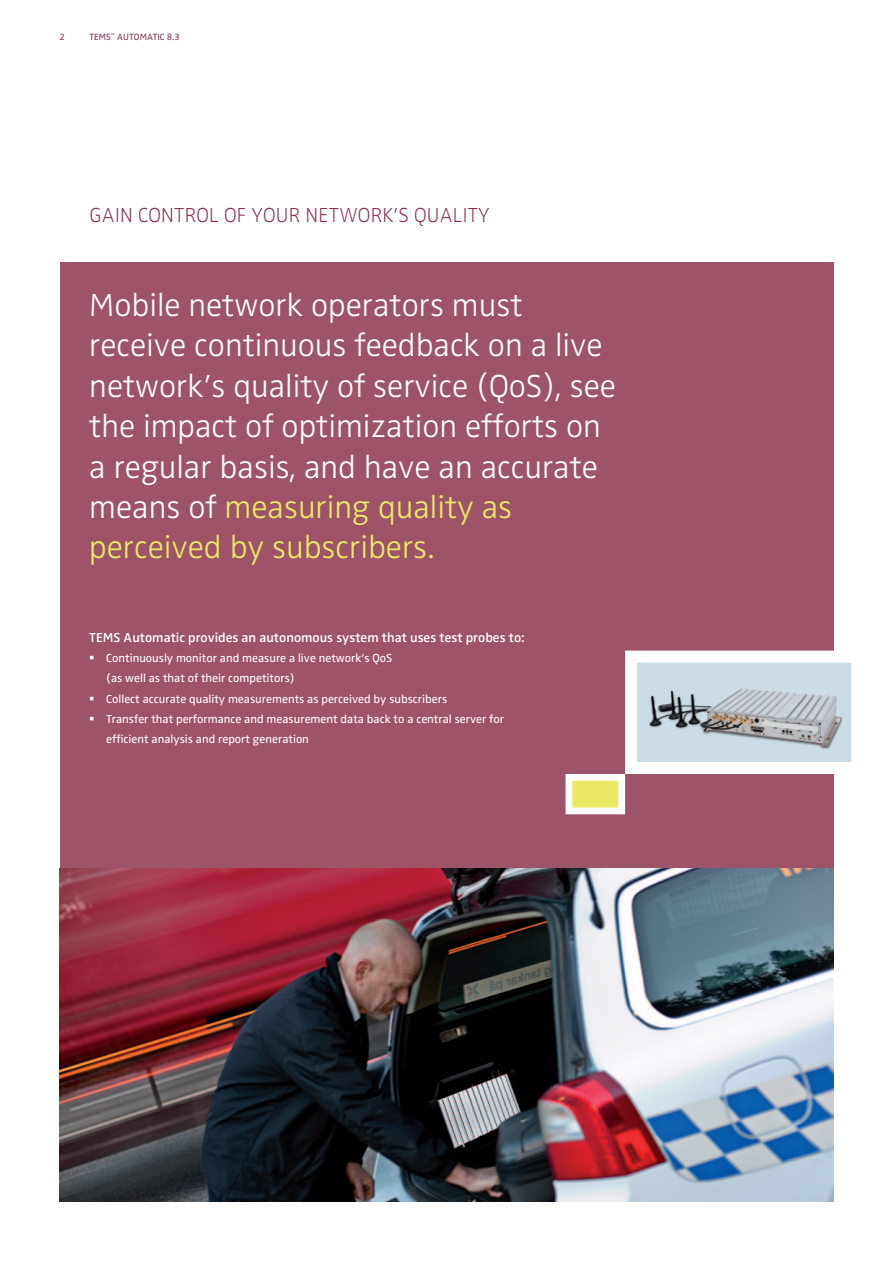
<style>
.page{position:relative;width:893px;height:1263px;background:#fff}
.page>*{position:absolute;margin:0;border:0;box-sizing:border-box;transform-origin:0 0}
._4_Lead{font:300 33px/40.3px "Ascom Zwo";color:#fff}
._1_Chapter_Heading{font:200 21px "Ascom Zwo";letter-spacing:.01em;color:#8c2e53}
._5_Caption_Marginali{font:600 13.5px "Ascom Zwo";color:#fff}
._5_Caption_Marginali-2{font:12px/20.2px "Ascom Zwo";color:#fff}
._6_Running_Head{font:9.3px "Ascom Zwo";letter-spacing:.01em;color:#8c2e53}
._6_Footnote_Identifi{font:9.3px "Ascom Zwo";color:#8c2e53}
.s1{color:#eae964}
</style>
<div class="page">
<div style="left:60px;top:263px;width:773px;height:938px;background:#9e5468"></div>
<img style="left:60px;top:868px;width:773px;height:333px">
<img style="left:638px;top:664px;width:212px;height:97px">
<div style="left:625px;top:651px;width:238px;height:123px;border:12px solid #fff"></div>
<div style="left:565px;top:774px;width:60px;height:40px;background:#eae964;border:7px solid #fff"></div>
<p class="_6_Footnote_Identifi" style="left:60px;top:32px;width:7px">2</p>
<p class="_6_Running_Head" style="left:89px;top:32px;width:92px">TEMS<sup>™</sup> AUTOMATIC 8.3</p>
<p class="_1_Chapter_Heading" style="left:89px;top:203px;width:402px">GAIN CONTROL OF YOUR NETWORK’S QUALITY</p>
<p class="_4_Lead" style="left:89px;top:285px;width:528px">Mobile network operators must receive continuous feedback on a live network’s quality of service (QoS), see the impact of optimization efforts on a regular basis, and have an accurate means of <span class="s1">measuring quality as perceived by subscribers.</span></p>
<p class="_5_Caption_Marginali" style="left:89px;top:630px;width:437px">TEMS Automatic provides an autonomous system that uses test probes to:</p>
<p class="_5_Caption_Marginali-2" style="left:106px;top:648px;width:288px">Continuously monitor and measure a live network’s QoS (as well as that of their competitors)</p>
<p class="_5_Caption_Marginali-2" style="left:106px;top:688px;width:342px">Collect accurate quality measurements as perceived by subscribers</p>
<p class="_5_Caption_Marginali-2" style="left:106px;top:709px;width:399px">Transfer that performance and measurement data back to a central server for efficient analysis and report generation</p>
</div>
